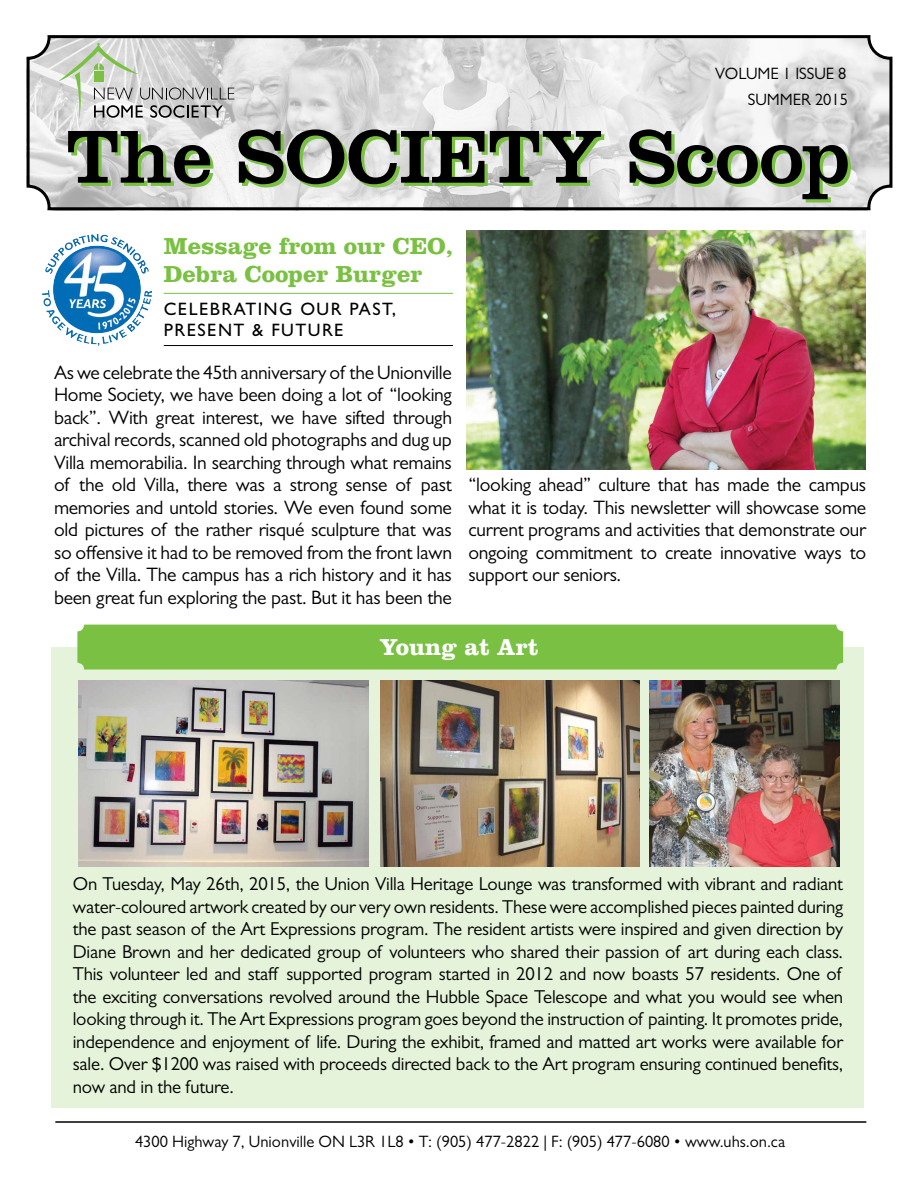
<style>
.page{position:relative;width:918px;height:1188px;background:#fff}
.page>*{position:absolute;margin:0;border:0;box-sizing:border-box;transform-origin:0 0}
.t1{font:700 24px/28.5px "Clarendon LT Std";color:#7ac143}
.t2{font:700 24px "Clarendon LT Std";color:#fff}
.t3{font:19.5px/22.5px "Gill Sans MT Pro";letter-spacing:-.015em;color:#000;text-align:justify}
.t4{font:18.75px/22.5px "Gill Sans MT Pro";letter-spacing:-.01em;color:#000}
.t5{font:500 18px/21.6px "Gill Sans MT Pro";letter-spacing:.08em;color:#000}
.t6{font:16.5px "Gill Sans MT Pro";color:#000}
</style>
<div class="page">
<div style="left:52px;top:647px;width:812px;height:461px;background:#e4f3d9"></div>
<svg style="left:26px;top:35px;width:867px;height:176px"></svg>
<svg style="left:68px;top:131px;width:146px;height:56px;background:#798471"></svg>
<svg style="left:239px;top:129px;width:365px;height:59px;background:#767f6f"></svg>
<svg style="left:629px;top:129px;width:222px;height:73px;background:#91988b"></svg>
<hr style="left:164px;top:293px;width:289px;height:1px;background:#7ac143">
<hr style="left:164px;top:345px;width:289px;height:1px;background:#000">
<img style="left:466px;top:231px;width:399px;height:239px">
<hr style="left:55px;top:1121px;width:811px;height:2px;background:#000">
<img style="left:78px;top:681px;width:291px;height:185px">
<img style="left:381px;top:681px;width:258px;height:185px">
<img style="left:650px;top:681px;width:189px;height:185px">
<div style="left:77px;top:625px;width:766px;height:45px;background:#7ac143;border-radius:7px"></div>
<img style="left:42px;top:234px;width:109px;height:111px">
<p class="t6" style="left:715px;top:64px;width:133px">volume 1 issue 8</p>
<p class="t6" style="left:748px;top:90px;width:102px">Summer 2015</p>
<p class="t1" style="left:164px;top:231px;width:291px">Message from our CEO,<br>Debra Cooper Burger</p>
<p class="t5" style="left:164px;top:298px;width:234px">CELEBRATING OUR PAST,<br>PRESENT &amp; FUTURE</p>
<p class="t3" style="left:54px;top:361px;width:399px">As we celebrate the 45th anniversary of the Unionville Home Society, we have been doing a lot of “looking back”. With great interest, we have sifted through archival records, scanned old photographs and dug up Villa memorabilia. I n searching through what remains of the old Villa, there was a strong sense of past memories and untold stories. We even found some old pictures of the rather risqué sculpture that was so offensive it had to be removed from the front lawn of the Villa. The campus has a rich history and it has been great fun exploring the past. But it has been the</p>
<p class="t3" style="left:468px;top:473px;width:400px">“looking ahead” culture that has made the campus what it is today. This newsletter will showcase some current programs and activities that demonstrate our ongoing commitment to create innovative ways to support our seniors.</p>
<p class="t2" style="left:379px;top:633px;width:161px">Young at Art</p>
<p class="t4" style="left:73px;top:872px;width:772px">On Tuesday, May 26th, 2015, the Union Villa Heritage Lounge was transformed with vibrant and radiant water-coloured artwork created by our very own residents. These were accomplished pieces painted during the past season of the Art Expressions program. The resident artists were inspired and given direction by Diane Brown and her dedicated group of volunteers who shared their passion of art during each class.<br>This volunteer led and staff supported program started in 2012 and now boasts 57 residents. One of the exciting conversations revolved around the Hubble Space Telescope and what you would see when looking through it. The Art Expressions program goes beyond the instruction of painting. It promotes pride, independence and enjoyment of life. During the exhibit, framed and matted art works were available for sale. Over $1200 was raised with proceeds directed back to the Art program ensuring continued benefits, now and in the future.</p>
<p class="t6" style="left:135px;top:1132px;width:652px">4300 Highway 7, Unionville ON L3R 1L8 • T: (905) 477-2822 | F: (905) 477-6080 • www.uhs.on.ca</p>
</div>
